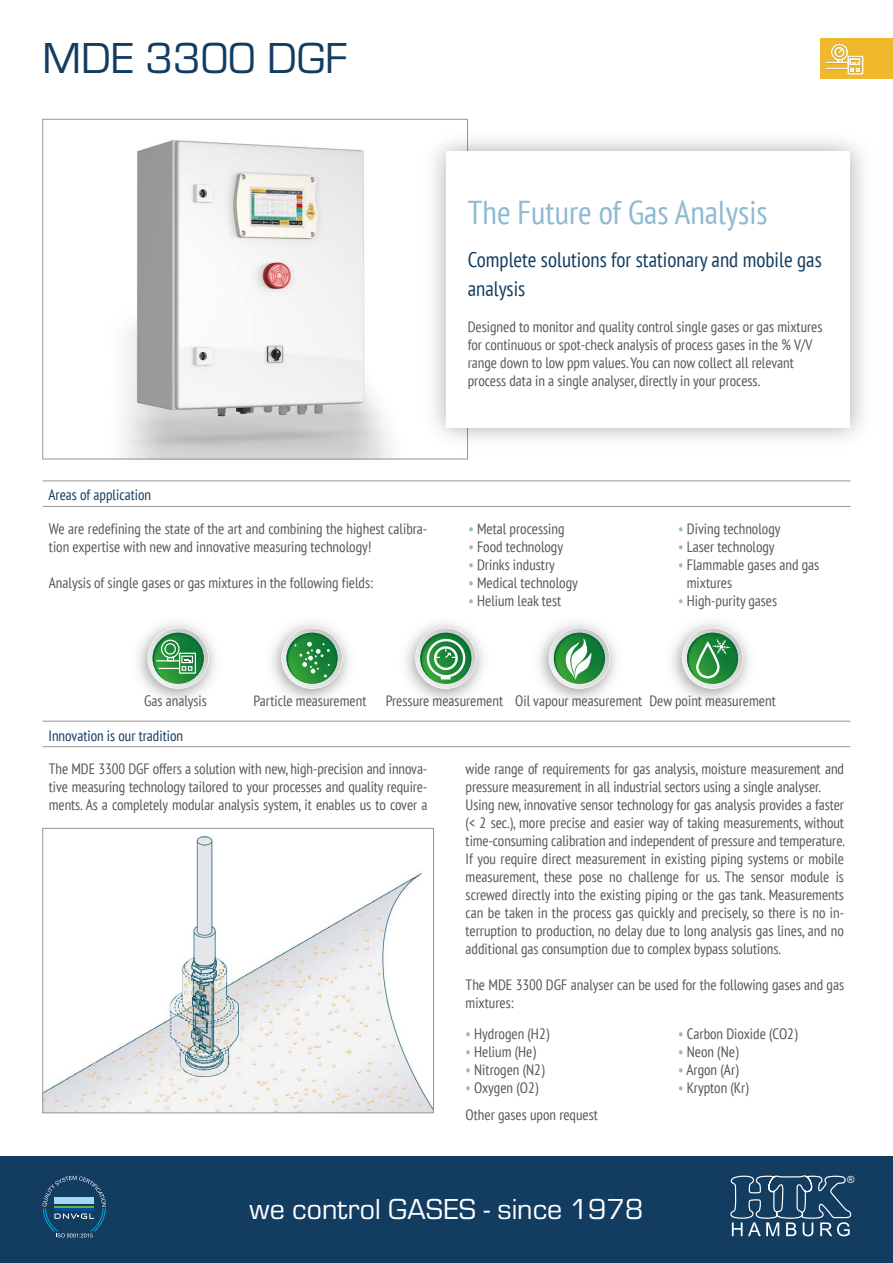
<style>
.page{position:relative;width:893px;height:1263px;background:#fff}
.page>*{position:absolute;margin:0;border:0;box-sizing:border-box;transform-origin:0 0}
.t1{font:45px "Eurostile";color:#133c61}
.t2{font:condensed 33px "PT Sans";color:#8dbad0}
.t3{font:30px "Eurostile";color:#fff}
.t4{font:condensed 21px/28.8px "PT Sans";color:#133c61}
.t5{font:condensed 15px/18px "PT Sans";color:#575756}
.t6{font:condensed 15px "PT Sans";color:#133c61}
.t7{font:9.9px "Arial";color:#fff}
.s1{color:#8dbad0}
</style>
<div class="page">
<div style="left:0;top:1157px;width:893px;height:106px;background:#133c61"></div>
<svg style="left:43px;top:1176px;width:63px;height:62px"></svg>
<svg style="left:730px;top:1175px;width:122px;height:61px"></svg>
<div style="left:821px;top:38px;width:72px;height:41px;background:#f0b82c"></div>
<img style="left:825px;top:43px;width:39px;height:31px">
<img style="left:123px;top:140px;width:269px;height:317px">
<hr style="left:43px;top:721px;width:807px;height:1px;background:#969696">
<hr style="left:43px;top:746px;width:807px;height:1px;background:#969696">
<img style="left:45px;top:835px;width:387px;height:276px">
<div style="left:43px;top:828px;width:391px;height:285px;border:1px solid #969696"></div>
<hr style="left:43px;top:480px;width:807px;height:1px;background:#969696">
<hr style="left:43px;top:506px;width:807px;height:1px;background:#969696">
<img style="left:137px;top:623px;width:79px;height:78px">
<svg style="left:148px;top:628px;width:61px;height:61px;background:#88b993"></svg>
<svg style="left:281px;top:628px;width:62px;height:61px;background:#7eb48b"></svg>
<svg style="left:415px;top:628px;width:62px;height:61px"></svg>
<svg style="left:549px;top:628px;width:61px;height:61px"></svg>
<svg style="left:682px;top:628px;width:62px;height:61px;background:#84b791"></svg>
<h1 class="t1" style="left:43px;top:34px;width:306px">MDE 3300 DGF</h1>
<p class="t6" style="left:49px;top:485px;width:104px">Areas of application</p>
<p class="t5" style="left:49px;top:519px;width:380px">We are redefining the state of the art and combining the highest calibra&shy;tion expertise with new and innovative measuring technology!</p>
<p class="t5" style="left:49px;top:573px;width:326px">Analysis of single gases or gas mixtures in the following fields:</p>
<h2 class="t2" style="left:468px;top:191px;width:301px">The Future of Gas Analysis</h2>
<h3 class="t4" style="left:468px;top:245px;width:356px">Complete solutions for stationary and mobile gas analysis</h3>
<p class="t5" style="left:468px;top:318px;width:356px">Designed to monitor and quality control single gases or gas mixtures for continuous or spot-check analysis of process gases in the % V/V range down to low ppm values. You can now collect all relevant process data in a single analyser, directly in your process.</p>
<p class="t5" style="left:468px;top:519px;width:98px"><span class="s1">•</span> Metal processing</p>
<p class="t5" style="left:468px;top:537px;width:96px"><span class="s1">•</span> Food technology</p>
<p class="t5" style="left:468px;top:555px;width:88px"><span class="s1">•</span> Drinks industry</p>
<p class="t5" style="left:468px;top:573px;width:111px"><span class="s1">•</span> Medical technology</p>
<p class="t5" style="left:468px;top:591px;width:94px"><span class="s1">•</span> Helium leak test</p>
<p class="t5" style="left:678px;top:519px;width:104px"><span class="s1">•</span> Diving technology</p>
<p class="t5" style="left:678px;top:537px;width:98px"><span class="s1">•</span> Laser technology</p>
<p class="t5" style="left:687px;top:555px;width:134px;text-indent:-9px"><span class="s1">•</span> Flammable gases and gas mixtures</p>
<p class="t5" style="left:678px;top:591px;width:100px"><span class="s1">•</span> High-purity gases</p>
<p class="t5" style="left:144px;top:691px;width:64px">Gas analysis</p>
<p class="t5" style="left:254px;top:691px;width:114px">Particle measurement</p>
<p class="t5" style="left:386px;top:691px;width:391px">Pressure measurement Oil vapour measurement Dew point measurement</p>
<p class="t6" style="left:49px;top:726px;width:136px">Innovation is our tradition</p>
<p class="t5" style="left:49px;top:760px;width:380px;text-align:justify">The MDE 3300 DGF offers a solution with new, high-precision and innova&shy;tive measuring technology tailored to your processes and quality require&shy;ments. As a completely modular analysis system, it enables us to cover a</p>
<p class="t5" style="left:466px;top:760px;width:381px">wide range of requirements for gas analysis, moisture measurement and pressure measurement in all industrial sectors using a single analyser.<br>Using new, innovative sensor technology for gas analysis provides a faster (&lt; 2 sec.), more precise and easier way of taking measurements, without time-consuming calibration and independent of pressure and temperature.<br>If you require direct measurement in existing piping systems or mobile measurement, these pose no challenge for us. The sensor module is screwed directly into the existing piping or the gas tank. Measurements can be taken in the process gas quickly and precisely, so there is no in&shy;terruption to production, no delay due to long analysis gas lines, and no additional gas consumption due to complex bypass solutions.</p>
<p class="t5" style="left:466px;top:976px;width:380px">The MDE 3300 DGF analyser can be used for the following gases and gas mixtures:</p>
<p class="t5" style="left:466px;top:1024px;width:85px"><span class="s1">•</span> Hydrogen (H2)</p>
<p class="t5" style="left:466px;top:1042px;width:72px"><span class="s1">•</span> Helium (He)</p>
<p class="t5" style="left:466px;top:1060px;width:80px"><span class="s1">•</span> Nitrogen (N2)</p>
<p class="t5" style="left:466px;top:1078px;width:74px"><span class="s1">•</span> Oxygen (O2)</p>
<p class="t5" style="left:678px;top:1024px;width:121px"><span class="s1">•</span> Carbon Dioxide (CO2)</p>
<p class="t5" style="left:678px;top:1042px;width:62px"><span class="s1">•</span> Neon (Ne)</p>
<p class="t5" style="left:678px;top:1060px;width:62px"><span class="s1">•</span> Argon (Ar)</p>
<p class="t5" style="left:678px;top:1078px;width:72px"><span class="s1">•</span> Krypton (Kr)</p>
<p class="t5" style="left:466px;top:1105px;width:134px">Other gases upon request</p>
<p class="t7" style="left:847px;top:1173px;width:9px">®</p>
<h3 class="t3" style="left:250px;top:1193px;width:395px">we control GASES - since 1978</h3>
</div>
